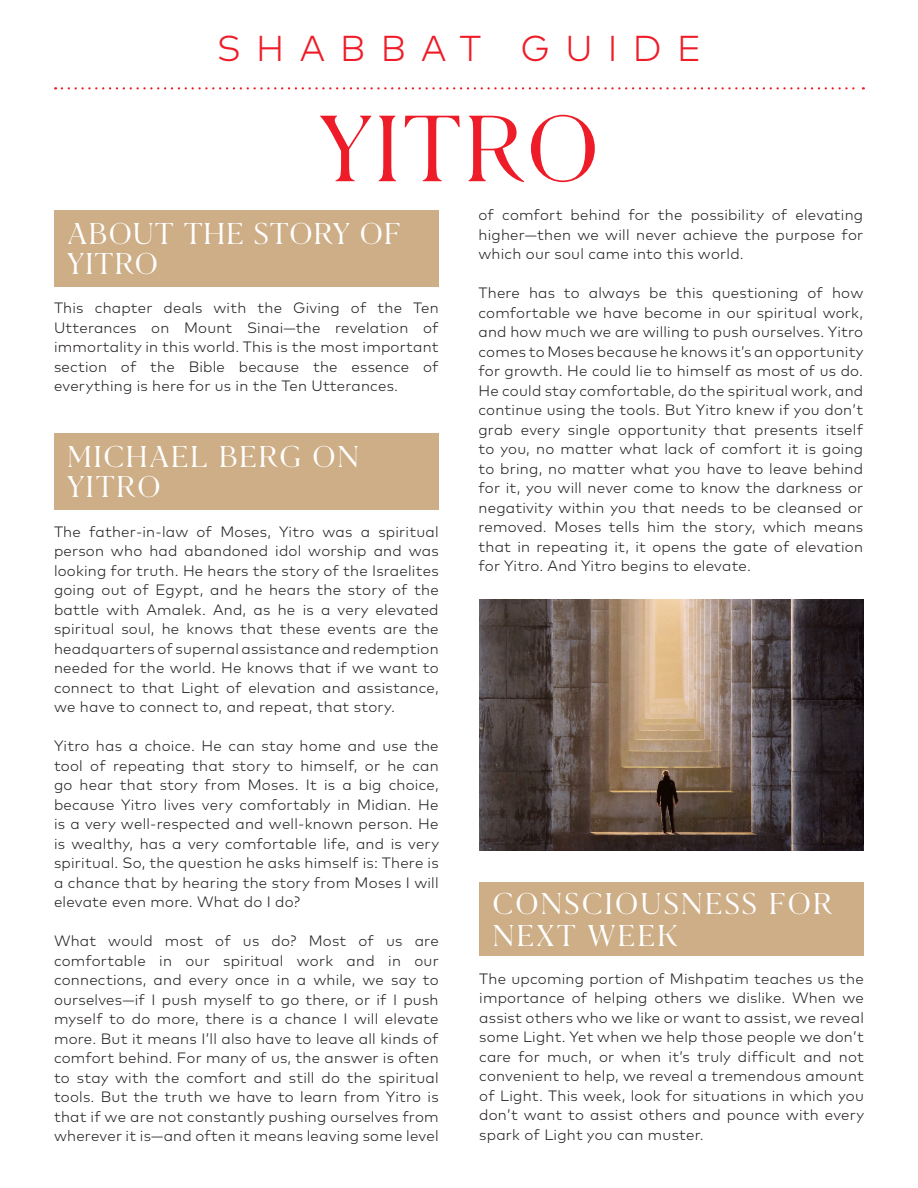
<style>
.page{position:relative;width:918px;height:1188px;background:#fff}
.page>*{position:absolute;margin:0;border:0;box-sizing:border-box;transform-origin:0 0}
.t1{font:700 93.6px "Ohr";letter-spacing:.04em;color:#ee1c28}
.t2{font:300 36px "Mark Pro";letter-spacing:.425em;color:#ee1c28}
.t3{font:700 30px "Ohr";letter-spacing:.09em;color:#fff}
.t4{font:700 30px "Ohr";letter-spacing:.07em;color:#fff}
.t5{font:700 30px "Ohr";letter-spacing:.05em;color:#fff}
.t6{font:300 15px/19.5px "Mark Pro";letter-spacing:.015em;color:#231f20;text-align:justify}
</style>
<div class="page">
<svg style="left:62px;top:87px;width:802px;height:3px"></svg>
<div style="left:54px;top:210px;width:385px;height:76px;background:#cdae87"></div>
<div style="left:54px;top:433px;width:385px;height:76px;background:#cdae87"></div>
<div style="left:479px;top:883px;width:385px;height:73px;background:#cdae87"></div>
<img style="left:479px;top:599px;width:385px;height:251px">
<p class="t2" style="left:217px;top:21px;width:486px">SHABBAT GUIDE</p>
<p class="t1" style="left:320px;top:86px;width:279px">YITRO</p>
<p class="t5" style="left:68px;top:213px;width:334px">ABOUT THE STORY OF</p>
<p class="t4" style="left:68px;top:243px;width:92px">YITRO</p>
<p class="t6" style="left:54px;top:297px;width:386px">This chapter deals with the Giving of the Ten Utterances on Mount Sinai—the revelation of immortality in this world. This is the most important section of the Bible because the essence of everything is here for us in the Ten Utterances.</p>
<p class="t4" style="left:68px;top:436px;width:293px">MICHAEL BERG ON</p>
<p class="t4" style="left:68px;top:466px;width:94px">YITRO</p>
<p class="t6" style="left:54px;top:521px;width:386px">The father-in-law of Moses, Yitro was a spiritual person who had abandoned idol worship and was looking for truth. He hears the story of the Israelites going out of Egypt, and he hears the story of the battle with Amalek. And, as he is a very elevated spiritual soul, he knows that these events are the headquarters of supernal assistance and redemption needed for the world. He knows that if we want to connect to that Light of elevation and assistance, we have to connect to, and repeat, that story.</p>
<p class="t6" style="left:54px;top:735px;width:387px">Yitro has a choice. He can stay home and use the tool of repeating that story to himself, or he can go hear that story from Moses. It is a big choice, because Yitro lives very comfortably in Midian. He is a very well-respected and well-known person. He is wealthy, has a very comfortable life, and is very spiritual. So, the question he asks himself is: There is a chance that by hearing the story from Moses I will elevate even more. What do I do?</p>
<p class="t6" style="left:54px;top:930px;width:386px">What would most of us do? Most of us are comfortable in our spiritual work and in our connections, and every once in a while, we say to ourselves—if I push myself to go there, or if I push myself to do more, there is a chance I will elevate more. But it means I’ll also have to leave all kinds of comfort behind. For many of us, the answer is often to stay with the comfort and still do the spiritual tools. But the truth we have to learn from Yitro is that if we are not constantly pushing ourselves from wherever it is—and often it means leaving some level</p>
<p class="t6" style="left:478px;top:204px;width:386px">of comfort behind for the possibility of elevating higher—then we will never achieve the purpose for which our soul came into this world.</p>
<p class="t6" style="left:478px;top:282px;width:387px">There has to always be this questioning of how comfortable we have become in our spiritual work, and how much we are willing to push ourselves. Yitro comes to Moses because he knows it’s an opportunity for growth. He could lie to himself as most of us do.<br>He could stay comfortable, do the spiritual work, and continue using the tools. But Yitro knew if you don’t grab every single opportunity that presents itself to you, no matter what lack of comfort it is going to bring, no matter what you have to leave behind for it, you will never come to know the darkness or negativity within you that needs to be cleansed or removed. Moses tells him the story, which means that in repeating it, it opens the gate of elevation for Yitro. And Yitro begins to elevate.</p>
<p class="t3" style="left:493px;top:884px;width:341px">CONSCIOUSNESS FOR</p>
<p class="t3" style="left:493px;top:915px;width:186px">NEXT WEEK</p>
<p class="t6" style="left:479px;top:968px;width:387px">The upcoming portion of Mishpatim teaches us the importance of helping others we dislike. When we assist others who we like or want to assist, we reveal some Light. Yet when we help those people we don’t care for much, or when it’s truly difficult and not convenient to help, we reveal a tremendous amount of Light. This week, look for situations in which you don’t want to assist others and pounce with every spark of Light you can muster.</p>
</div>
